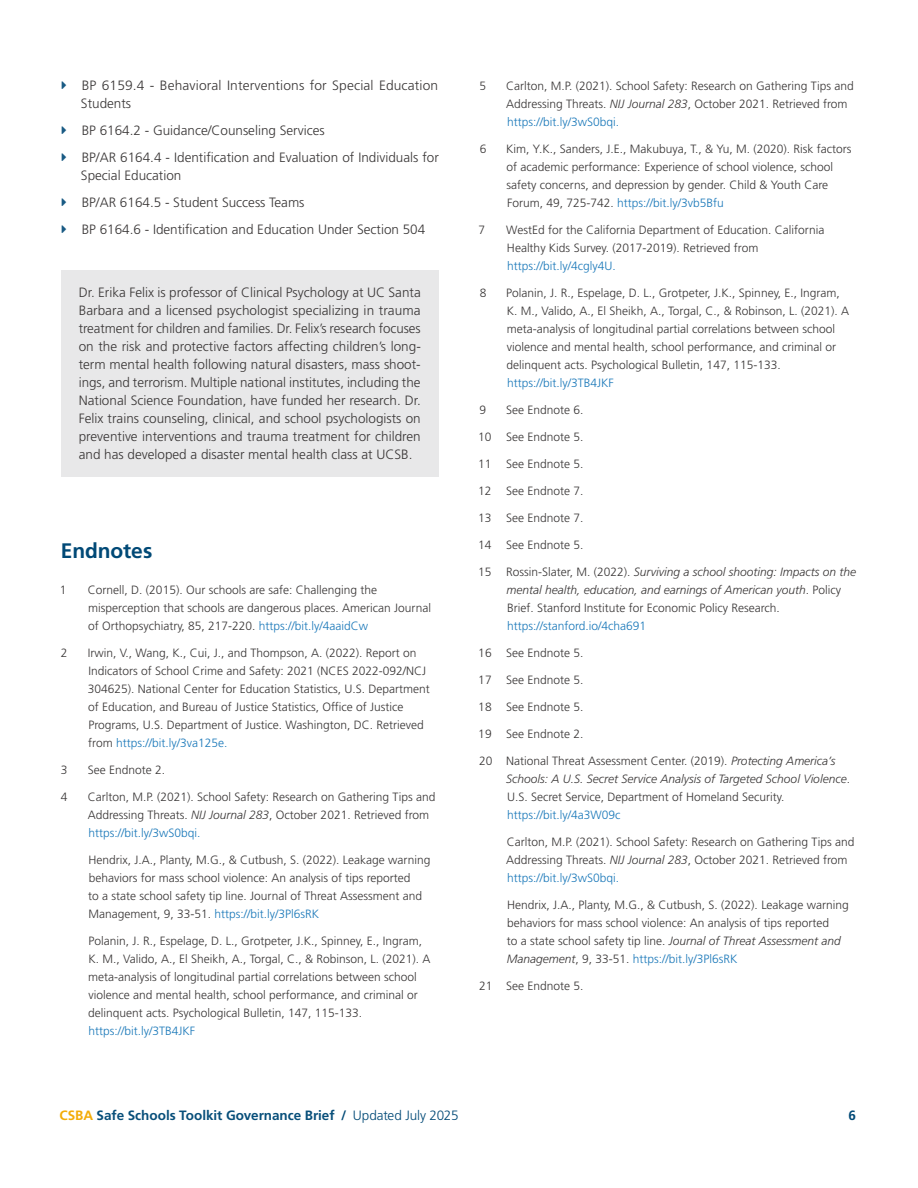
<style>
.page{position:relative;width:918px;height:1188px;background:#fff}
.page>*{position:absolute;margin:0;border:0;box-sizing:border-box;transform-origin:0 0}
.t1{font:700 21px "Frutiger LT Std";letter-spacing:-.005em;color:#004976}
.t2{font:300 13.5px/18px "Frutiger LT Std";color:#393636}
.t3{font:700 13.5px "Frutiger LT Std";color:#084f7a}
.t4{font:700 13.5px "Frutiger LT Std";color:#004976}
.t5{font:300 12px/18px "Frutiger LT Std";color:#393636}
.t6{font:italic 300 12px/18px "Frutiger LT Std";color:#393636}
.t7{font:300 12px "Frutiger LT Std";color:#1a78b9}
.s1{color:#1a78b9}
.s2{font-style:italic}
.s3{font-style:normal}
.s4{color:#f3ac08}
.s5{color:#004976}
.s6{font-weight:300;color:#004976}
</style>
<div class="page">
<div style="left:61px;top:270px;width:378px;height:207px;background:#e8e8e9"></div>
<p class="t2" style="left:81px;top:77px;width:359px">BP 6159.4 - Behavioral Interventions for Special Education<br>Students</p>
<p class="t2" style="left:82px;top:117px;width:359px;line-height:27px">BP 6164.2 - Guidance/Counseling Services<br>BP/AR 6164.4 - Identification and Evaluation of Individuals for</p>
<p class="t2" style="left:81px;top:162px;width:346px;line-height:27px">Special Education<br>BP/AR 6164.5 - Student Success Teams<br>BP 6164.6 - Identification and Education Under Section 504</p>
<p class="t2" style="left:79px;top:284px;width:344px;text-align:justify">Dr. Erika Felix is professor of Clinical Psychology at UC Santa Barbara and a licensed psychologist specializing in trauma treatment for children and families. Dr. Felix’s research focuses on the risk and protective factors affecting children’s long&shy;term mental health following natural disasters, mass shoot&shy;ings, and terrorism. Multiple national institutes, including the National Science Foundation, have funded her research. Dr.<br>Felix trains counseling, clinical, and school psychologists on preventive interventions and trauma treatment for children and has developed a disaster mental health class at UCSB.</p>
<h1 class="t1" style="left:61px;top:538px;width:93px">Endnotes</h1>
<p class="t5" style="left:60px;top:581px;width:8px">1</p>
<p class="t5" style="left:88px;top:581px;width:345px">Cornell, D. (2015). Our schools are safe: Challenging the misperception that schools are dangerous places. American Journal of Orthopsychiatry, 85, 217-220. <span class="s1">https://bit.ly/4aaidCw</span></p>
<p class="t5" style="left:61px;top:644px;width:8px">2</p>
<p class="t5" style="left:88px;top:644px;width:344px">Irwin, V., Wang, K., Cui, J., and Thompson, A. (2022). Report on Indicators of School Crime and Safety: 2021 (NCES 2022-092/NCJ 304625). National Center for Education Statistics, U.S. Department of Education, and Bureau of Justice Statistics, Office of Justice Programs, U.S. Department of Justice. Washington, DC. Retrieved from <span class="s1">https://bit.ly/3va125e.</span></p>
<p class="t5" style="left:61px;top:761px;width:8px">3</p>
<p class="t5" style="left:88px;top:761px;width:79px">See Endnote 2.</p>
<p class="t5" style="left:61px;top:788px;width:8px">4</p>
<p class="t5" style="left:88px;top:788px;width:349px">Carlton, M.P. (2021). School Safety: Research on Gathering Tips and<br>Addressing Threats. <span class="s2">NIJ Journal 283</span>, October 2021. Retrieved from <span class="s1">https://bit.ly/3wS0bqi.</span></p>
<p class="t5" style="left:88px;top:851px;width:344px">Hendrix, J.A., Planty, M.G., &amp; Cutbush, S. (2022). Leakage warning behaviors for mass school violence: An analysis of tips reported<br>to a state school safety tip line. Journal of Threat Assessment and Management, 9, 33-51. <span class="s1">https://bit.ly/3Pl6sRK</span></p>
<p class="t5" style="left:88px;top:932px;width:344px">Polanin, J. R., Espelage, D. L., Grotpeter, J.K., Spinney, E., Ingram, K. M., Valido, A., El Sheikh, A., Torgal, C., &amp; Robinson, L. (2021). A meta-analysis of longitudinal partial correlations between school violence and mental health, school performance, and criminal or delinquent acts. Psychological Bulletin, 147, 115-133.</p>
<p class="t7" style="left:89px;top:1024px;width:108px">https://bit.ly/3TB4JKF</p>
<p class="t5" style="left:480px;top:77px;width:8px">5</p>
<p class="t5" style="left:506px;top:77px;width:349px">Carlton, M.P. (2021). School Safety: Research on Gathering Tips and<br>Addressing Threats. <span class="s2">NIJ Journal 283</span>, October 2021. Retrieved from <span class="s1">https://bit.ly/3wS0bqi.</span></p>
<p class="t5" style="left:480px;top:140px;width:8px">6</p>
<p class="t5" style="left:506px;top:140px;width:347px">Kim, Y.K., Sanders, J.E., Makubuya, T., &amp; Yu, M. (2020). Risk factors of academic performance: Experience of school violence, school safety concerns, and depression by gender. Child &amp; Youth Care Forum, 49, 725-742. <span class="s1">https://bit.ly/3vb5Bfu</span></p>
<p class="t5" style="left:478px;top:221px;width:8px">7</p>
<p class="t5" style="left:506px;top:221px;width:320px">WestEd for the California Department of Education. California<br>Healthy Kids Survey. (2017-2019). Retrieved from</p>
<p class="t7" style="left:507px;top:259px;width:110px">https://bit.ly/4cgly4U.</p>
<p class="t5" style="left:480px;top:284px;width:8px">8</p>
<p class="t5" style="left:506px;top:284px;width:344px">Polanin, J. R., Espelage, D. L., Grotpeter, J.K., Spinney, E., Ingram, K. M., Valido, A., El Sheikh, A., Torgal, C., &amp; Robinson, L. (2021). A meta-analysis of longitudinal partial correlations between school violence and mental health, school performance, and criminal or delinquent acts. Psychological Bulletin, 147, 115-133.</p>
<p class="t7" style="left:507px;top:376px;width:108px">https://bit.ly/3TB4JKF</p>
<p class="t5" style="left:480px;top:401px;width:8px">9</p>
<p class="t5" style="left:506px;top:401px;width:79px">See Endnote 6.</p>
<p class="t5" style="left:478px;top:428px;width:107px">10 See Endnote 5.</p>
<p class="t5" style="left:478px;top:455px;width:107px">11 See Endnote 5.</p>
<p class="t5" style="left:478px;top:482px;width:107px">12 See Endnote 7.</p>
<p class="t5" style="left:478px;top:509px;width:107px">13 See Endnote 7.</p>
<p class="t5" style="left:478px;top:536px;width:107px">14 See Endnote 5.</p>
<p class="t6" style="left:506px;top:563px;width:351px;text-indent:-28px"><span class="s3">15 Rossin-Slater, M. (2022).</span> Surviving a school shooting: Impacts on the mental health, education, and earnings of American youth<span class="s3">. Policy<br>Brief. Stanford Institute for Economic Policy Research.</span></p>
<p class="t7" style="left:507px;top:619px;width:141px">https://stanford.io/4cha691</p>
<p class="t5" style="left:478px;top:644px;width:107px">16 See Endnote 5.</p>
<p class="t5" style="left:478px;top:671px;width:107px">17 See Endnote 5.</p>
<p class="t5" style="left:478px;top:698px;width:107px">18 See Endnote 5.</p>
<p class="t5" style="left:478px;top:725px;width:107px">19 See Endnote 2.</p>
<p class="t5" style="left:506px;top:752px;width:345px;text-indent:-27px">20 National Threat Assessment Center. (2019). <span class="s2">Protecting America’s<br>Schools: A U.S. Secret Service Analysis of Targeted School Violence</span>.<br>U.S. Secret Service, Department of Homeland Security.</p>
<p class="t7" style="left:507px;top:808px;width:115px">https://bit.ly/4a3W09c</p>
<p class="t5" style="left:506px;top:833px;width:350px">Carlton, M.P. (2021). School Safety: Research on Gathering Tips and<br>Addressing Threats. <span class="s2">NIJ Journal 283</span>, October 2021. Retrieved from <span class="s1">https://bit.ly/3wS0bqi.</span></p>
<p class="t5" style="left:507px;top:896px;width:344px">Hendrix, J.A., Planty, M.G., &amp; Cutbush, S. (2022). Leakage warning behaviors for mass school violence: An analysis of tips reported<br>to a state school safety tip line. <span class="s2">Journal of Threat Assessment and Management</span>, 9, 33-51. <span class="s1">https://bit.ly/3Pl6sRK</span></p>
<p class="t5" style="left:479px;top:977px;width:106px">21 See Endnote 5.</p>
<p class="t3" style="left:59px;top:1108px;width:401px"><span class="s4">CSBA</span> Safe Schools Toolkit Governance Brief <span class="s5">/</span> <span class="s6">Updated July 2025</span></p>
<p class="t4" style="left:848px;top:1108px;width:9px">6</p>
</div>
